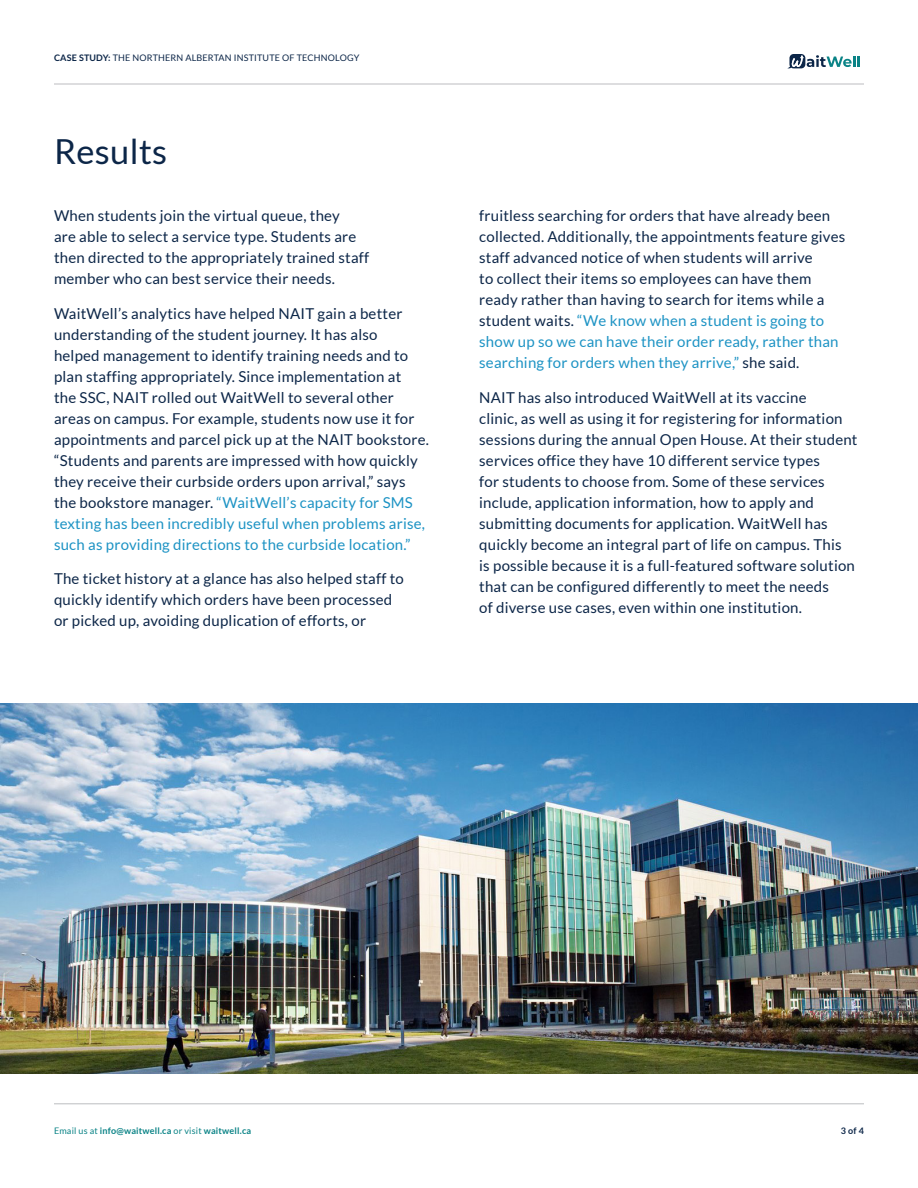
<style>
.page{position:relative;width:918px;height:1188px;background:#fff}
.page>*{position:absolute;margin:0;border:0;box-sizing:border-box;transform-origin:0 0}
.Sub_Headings{font:34.5px "Lato";letter-spacing:.01em;color:#0c2648}
.Body_Copy{font:15px/21px "Lato";letter-spacing:.015em;color:#0c2648}
.t1{font:9px "Lato";letter-spacing:.02em;color:#0c2648}
.t2{font:700 9px "Lato";letter-spacing:.02em;color:#0a8386}
.t3{font:700 9px "Lato";color:#0c2648}
.s1{font-weight:700}
.s2{color:#1d93c4}
.s3{font-weight:400}
</style>
<div class="page">
<svg style="left:788px;top:54px;width:72px;height:14px"></svg>
<hr style="left:54px;top:84px;width:810px;height:1px;background:#bcbdc0">
<hr style="left:54px;top:1104px;width:810px;height:1px;background:#bcbdc0">
<img style="left:0;top:703px;width:918px;height:371px">
<p class="t1" style="left:54px;top:53px;width:307px"><span class="s1">CASE STUDY:</span> THE NORTHERN ALBERTAN INSTITUTE OF TECHNOLOGY</p>
<p class="Sub_Headings" style="left:54px;top:133px;width:115px">Results</p>
<p class="Body_Copy" style="left:54px;top:205px;width:317px">When students join the virtual queue, they<br>are able to select a service type. Students are then directed to the appropriately trained staff member who can best service their needs.</p>
<p class="Body_Copy" style="left:54px;top:303px;width:376px">WaitWell’s analytics have helped NAIT gain a better understanding of the student journey. It has also<br>helped management to identify training needs and to plan staffing appropriately. Since implementation at<br>the SSC, NAIT rolled out WaitWell to several other areas on campus. For example, students now use it for appointments and parcel pick up at the NAIT bookstore. “Students and parents are impressed with how quickly they receive their curbside orders upon arrival,” says the bookstore manager. <span class="s2">“WaitWell’s capacity for SMS texting has been incredibly useful when problems arise, such as providing directions to the curbside location.”</span></p>
<p class="Body_Copy" style="left:54px;top:568px;width:351px">The ticket history at a glance has also helped staff to quickly identify which orders have been processed or picked up, avoiding duplication of efforts, or</p>
<p class="Body_Copy" style="left:479px;top:205px;width:368px">fruitless searching for orders that have already been collected. Additionally, the appointments feature gives staff advanced notice of when students will arrive<br>to collect their items so employees can have them ready rather than having to search for items while a student waits. <span class="s2">“We know when a student is going to show up so we can have their order ready, rather than searching for orders when they arrive,”</span> she said.</p>
<p class="Body_Copy" style="left:479px;top:387px;width:380px">NAIT has also introduced WaitWell at its vaccine<br>clinic, as well as using it for registering for information sessions during the annual Open House. At their student services office they have 10 different service types<br>for students to choose from. Some of these services include, application information, how to apply and submitting documents for application. WaitWell has quickly become an integral part of life on campus. This<br>is possible because it is a full-featured software solution that can be configured differently to meet the needs<br>of diverse use cases, even within one institution.</p>
<p class="t2" style="left:54px;top:1126px;width:199px"><span class="s3">Email us at</span> info@waitwell.ca <span class="s3">or visit</span> waitwell.ca</p>
<p class="t3" style="left:841px;top:1126px;width:25px">3 of 4</p>
</div>
